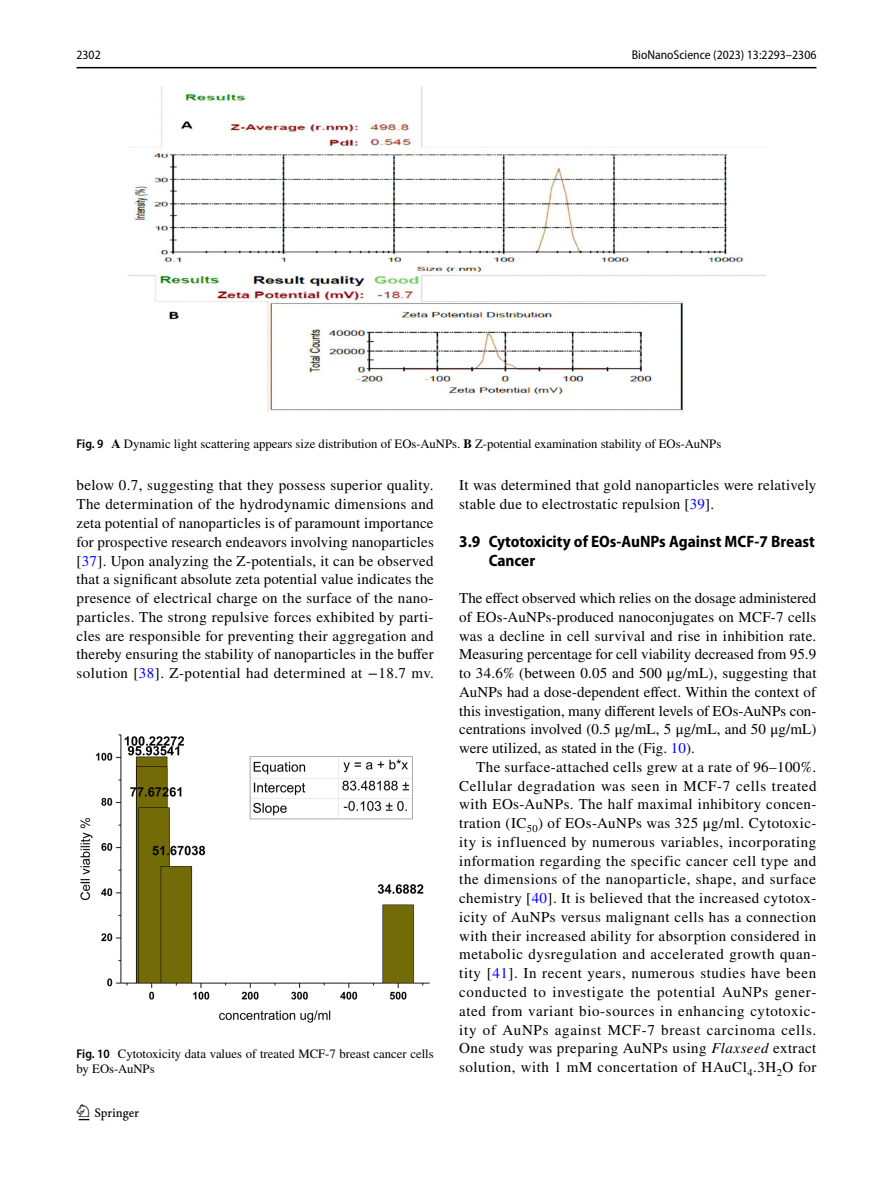
<style>
.page{position:relative;width:893px;height:1187px;background:#fff}
.page>*{position:absolute;margin:0;border:0;box-sizing:border-box;transform-origin:0 0}
.t1{font:22.5px "Springnew Regular 2";color:#000}
.t2{font:700 semi-condensed 16.5px/18.8px "Myriad Pro";color:#000}
.t3{font:15px/18.8px "STIX";letter-spacing:.02em;color:#000;text-align:justify}
.t4{font:12.75px/15px "STIX";color:#000}
.t5{font:semi-condensed 12.75px "Myriad Pro";color:#000}
.s1{font-family:"Myriad Pro";font-weight:600;font-stretch:semi-condensed}
.s2{font-weight:700}
.s3{color:#00f}
.s4{font-style:italic}
</style>
<div class="page">
<hr style="left:77px;top:67px;width:739px;height:1px;background:#000">
<img style="left:128px;top:87px;width:637px;height:325px">
<img style="left:81px;top:734px;width:348px;height:288px">
<p class="t5" style="left:77px;top:48px;width:26px">2302</p>
<p class="t5" style="left:632px;top:48px;width:186px">BioNanoScience (2023) 13:2293–2306</p>
<p class="t4" style="left:77px;top:437px;width:646px"><span class="s1">Fig. 9</span> <span class="s2">A</span> Dynamic light scattering appears size distribution of EOs-AuNPs. <span class="s2">B</span> Z-potential examination stability of EOs-AuNPs</p>
<p class="t3" style="left:77px;top:477px;width:359px">below 0.7, suggesting that they possess superior quality.<br>The determination of the hydrodynamic dimensions and zeta potential of nanoparticles is of paramount importance for prospective research endeavors involving nanoparticles [<span class="s3">37</span>]. Upon analyzing the Z-potentials, it can be observed that a significant absolute zeta potential value indicates the presence of electrical charge on the surface of the nano&shy;particles. The strong repulsive forces exhibited by parti&shy;cles are responsible for preventing their aggregation and thereby ensuring the stability of nanoparticles in the buffer solution [<span class="s3">38</span>]. Z-potential had determined at −18.7 mv.</p>
<p class="t3" style="left:459px;top:477px;width:359px">It was determined that gold nanoparticles were relatively stable due to electrostatic repulsion [<span class="s3">39</span>].</p>
<p class="t2" style="left:489px;top:532px;width:328px;text-indent:-29px">3.9 Cytotoxicity of EOs‑AuNPs Against MCF‑7 Breast<br>Cancer</p>
<p class="t3" style="left:459px;top:589px;width:359px">The effect observed which relies on the dosage administered of EOs-AuNPs-produced nanoconjugates on MCF-7 cells was a decline in cell survival and rise in inhibition rate.<br>Measuring percentage for cell viability decreased from 95.9 to 34.6% (between 0.05 and 500 μg/mL), suggesting that AuNPs had a dose-dependent effect. Within the context of this investigation, many different levels of EOs-AuNPs con&shy;centrations involved (0.5 μg/mL, 5 μg/mL, and 50 μg/mL) were utilized, as stated in the (Fig. <span class="s3">10</span>).</p>
<p class="t3" style="left:459px;top:758px;width:359px;text-indent:17px">The surface-attached cells grew at a rate of 96–100%.<br>Cellular degradation was seen in MCF-7 cells treated with EOs-AuNPs. The half maximal inhibitory concen&shy;tration (IC<sub>50</sub>) of EOs-AuNPs was 325 μg/ml. Cytotoxic&shy;ity is influenced by numerous variables, incorporating information regarding the specific cancer cell type and the dimensions of the nanoparticle, shape, and surface chemistry [<span class="s3">40</span>]. It is believed that the increased cytotox&shy;icity of AuNPs versus malignant cells has a connection with their increased ability for absorption considered in metabolic dysregulation and accelerated growth quan&shy;tity [<span class="s3">41</span>]. In recent years, numerous studies have been conducted to investigate the potential AuNPs gener&shy;ated from variant bio-sources in enhancing cytotoxic&shy;ity of AuNPs against MCF-7 breast carcinoma cells.<br>One study was preparing AuNPs using <span class="s4">Flaxseed</span> extract solution, with 1 mM concertation of HAuCl<sub>4</sub>.3H<sub>2</sub>O for</p>
<p class="t4" style="left:77px;top:1046px;width:359px"><span class="s1">Fig. 10</span> Cytotoxicity data values of treated MCF-7 breast cancer cells by EOs-AuNPs</p>
<h1 class="t1" style="left:79px;top:1104px;width:62px">1 3</h1>
</div>
